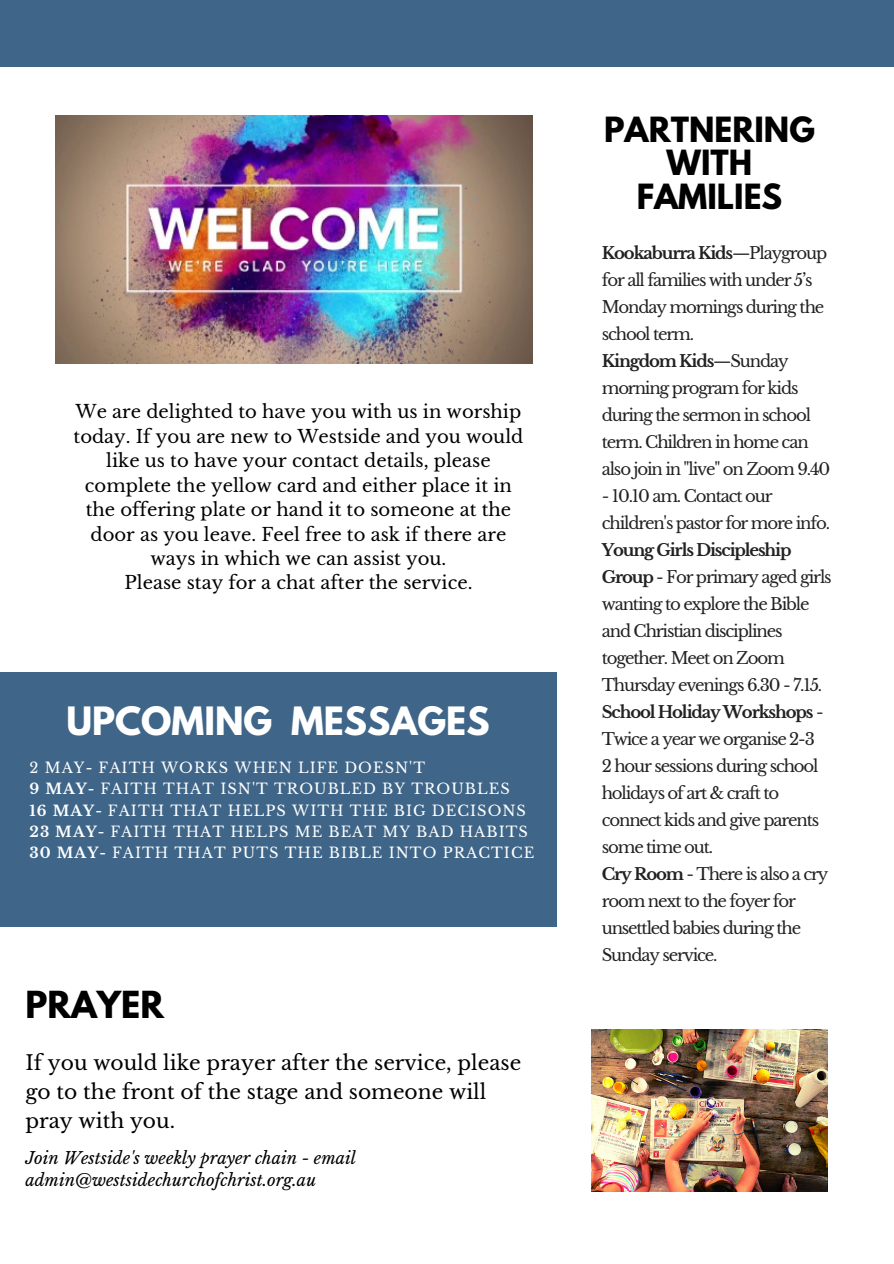
<style>
.page{position:relative;width:894px;height:1264px;background:#fff}
.page>*{position:absolute;margin:0;border:0;box-sizing:border-box;transform-origin:0 0}
.t1{font:700 34.5px "League Spartan";color:#fff}
.t2{font:700 33px "League Spartan";color:#000}
.t3{font:700 30.75px/33.8px "League Spartan";color:#000;text-align:center}
.t4{font:20.25px/28.8px "Libre Baskerville";color:#000}
.t5{font:18px/24.5px "Libre Baskerville";color:#000;text-align:center}
.t6{font:16.5px/27px "Libre Baskerville";letter-spacing:-.07em;color:#222}
.t7{font:italic 16.5px/21.8px "Libre Baskerville";color:#000}
.t8{font:14.55px "Libre Baskerville";letter-spacing:.07em;color:#fff}
.s1{font-weight:700}
</style>
<div class="page">
<img style="left:55px;top:115px;width:477px;height:248px">
<img style="left:591px;top:1029px;width:235px;height:162px">
<div style="left:0;top:671px;width:556px;height:255px;background:#3f6689"></div>
<div style="left:0;top:0;width:893px;height:67px;background:#3f6689"></div>
<p class="t5" style="left:74px;top:400px;width:451px">We are delighted to have you with us in worship today. If you are new to Westside and you would like us to have your contact details, please complete the yellow card and either place it in the offering plate or hand it to someone at the door as you leave. Feel free to ask if there are ways in which we can assist you.</p>
<p class="t5" style="left:124px;top:571px;width:349px">Please stay for a chat after the service.</p>
<p class="t1" style="left:66px;top:704px;width:424px">UPCOMING MESSAGES</p>
<p class="t8" style="left:30px;top:758px;width:397px">2 MAY<span class="s1">-</span> FAITH WORKS WHEN LIFE DOESN'T</p>
<p class="t8" style="left:30px;top:780px;width:481px"><span class="s1">9 MAY-</span> FAITH THAT ISN'T TROUBLED BY TROUBLES</p>
<p class="t8" style="left:30px;top:801px;width:498px"><span class="s1">16 MAY-</span> FAITH THAT HELPS WITH THE BIG DECISONS</p>
<p class="t8" style="left:30px;top:822px;width:499px"><span class="s1">23 MAY-</span> FAITH THAT HELPS ME BEAT MY BAD HABITS</p>
<p class="t8" style="left:30px;top:844px;width:506px"><span class="s1">30 MAY-</span> FAITH THAT PUTS THE BIBLE INTO PRACTICE</p>
<p class="t2" style="left:25px;top:987px;width:140px">PRAYER</p>
<p class="t4" style="left:25px;top:1048px;width:497px">If you would like prayer after the service, please go to the front of the stage and someone will pray with you.</p>
<p class="t7" style="left:25px;top:1147px;width:332px">Join Westside's weekly prayer chain - email admin@westsidechurchofchrist.org.au</p>
<p class="t3" style="left:604px;top:116px;width:212px">PARTNERING<br>WITH<br>FAMILIES</p>
<p class="t6" style="left:601px;top:239px;width:227px"><span class="s1">Kookaburra Kids</span>—Playgroup for all families with under 5’s<br>Monday mornings during the school term.</p>
<p class="t6" style="left:601px;top:347px;width:230px"><span class="s1">Kingdom Kids</span>—Sunday morning program for kids during the sermon in school term. Children in home can also join in "live" on Zoom 9.40</p>
<p class="t6" style="left:601px;top:482px;width:230px">- 10.10 am. Contact our children's pastor for more info.</p>
<p class="t6" style="left:601px;top:536px;width:231px"><span class="s1">Young Girls Discipleship<br>Group</span> - For primary aged girls wanting to explore the Bible and Christian disciplines together. Meet on Zoom<br>Thursday evenings 6.30 - 7.15.</p>
<p class="t6" style="left:601px;top:699px;width:223px"><span class="s1">School Holiday Workshops</span> -<br>Twice a year we organise 2-3</p>
<p class="t6" style="left:601px;top:753px;width:219px">2 hour sessions during school holidays of art &amp; craft to connect kids and give parents some time out.</p>
<p class="t6" style="left:601px;top:861px;width:228px"><span class="s1">Cry Room</span> - There is also a cry room next to the foyer for unsettled babies during the<br>Sunday service.</p>
</div>
